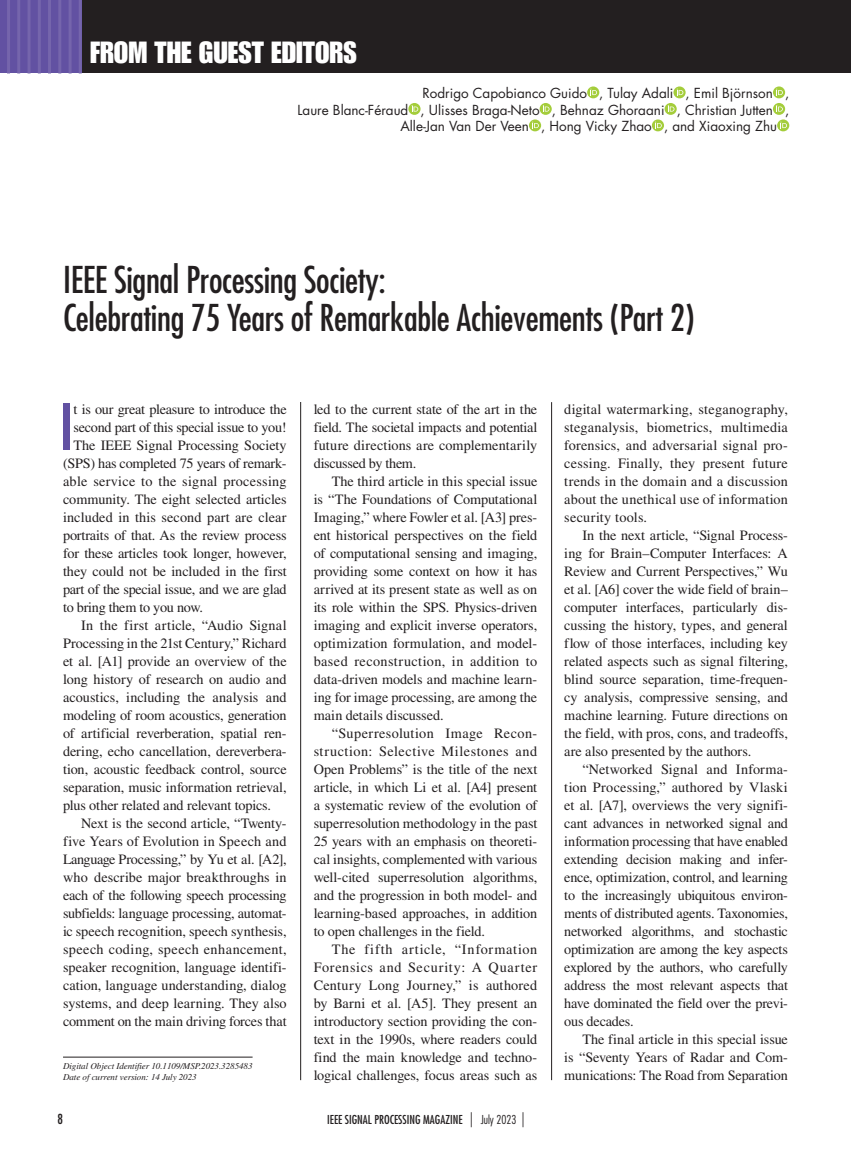
<style>
.page{position:relative;width:851px;height:1161px;background:#fff}
.page>*{position:absolute;margin:0;border:0;box-sizing:border-box;transform-origin:0 0}
._1initialcap{font:64.8px "Helvetica LT Std Ultra Comp";color:#6251a2}
._0articletitle{font:condensed 36px/37.5px "Futura Std";letter-spacing:-.01em;color:#231f20}
.t1{font:30px "Impact LT Std";color:#fff}
._1initialcap-2{font:14.25px/18px "Times LT Std";letter-spacing:-.01em;color:#231f20;text-align:justify}
._1initialcap-3{font:14.25px "Times LT Std";letter-spacing:.02em;color:#231f20}
._0byline{font:13.5px "Futura Std";color:#231f20}
.t2{font:condensed 13.5px "Futura Std";color:#231f20}
.t3{font:condensed 12px "Futura Std";color:#231f20}
.doi{font:italic 9px "Times LT Std";letter-spacing:-.005em;color:#231f20}
.s1{font-weight:300;font-size:15px}
.s2{font-weight:300}
</style>
<div class="page">
<div style="left:69px;top:0;width:781px;height:74px;background:#231f20"></div>
<div style="left:0;top:0;width:81px;height:74px;background:#6251a2"></div>
<hr style="left:38px;top:0;width:3px;height:74px;background:#7565ac">
<hr style="left:28px;top:0;width:3px;height:74px;background:#7565ac">
<hr style="left:17px;top:0;width:3px;height:74px;background:#7565ac">
<hr style="left:7px;top:0;width:3px;height:74px;background:#7565ac">
<hr style="left:0;top:0;width:1px;height:74px;background:#7565ac">
<hr style="left:69px;top:0;width:3px;height:74px;background:#7565ac">
<hr style="left:58px;top:0;width:3px;height:74px;background:#7565ac">
<hr style="left:48px;top:0;width:3px;height:74px;background:#7565ac">
<hr style="left:79px;top:0;width:3px;height:74px;background:#7565ac">
<svg style="left:587px;top:86px;width:12px;height:12px"></svg>
<svg style="left:590px;top:89px;width:7px;height:6px"></svg>
<svg style="left:673px;top:86px;width:12px;height:12px"></svg>
<svg style="left:676px;top:89px;width:7px;height:6px"></svg>
<svg style="left:773px;top:86px;width:12px;height:12px"></svg>
<svg style="left:776px;top:89px;width:6px;height:6px"></svg>
<div style="left:408px;top:103px;width:12px;height:12px;background:#a4cd3b;border-radius:50%"></div>
<svg style="left:411px;top:105px;width:7px;height:7px"></svg>
<svg style="left:539px;top:103px;width:12px;height:12px"></svg>
<svg style="left:543px;top:105px;width:6px;height:7px"></svg>
<svg style="left:664px;top:103px;width:12px;height:12px"></svg>
<svg style="left:667px;top:105px;width:7px;height:7px"></svg>
<svg style="left:773px;top:103px;width:12px;height:12px"></svg>
<svg style="left:776px;top:105px;width:6px;height:7px"></svg>
<svg style="left:529px;top:119px;width:12px;height:12px"></svg>
<svg style="left:532px;top:122px;width:7px;height:6px"></svg>
<svg style="left:652px;top:119px;width:12px;height:12px"></svg>
<svg style="left:655px;top:122px;width:6px;height:6px"></svg>
<svg style="left:777px;top:119px;width:12px;height:12px"></svg>
<svg style="left:780px;top:122px;width:7px;height:6px"></svg>
<hr style="left:551px;top:402px;width:1px;height:678px;background:#231f20">
<hr style="left:300px;top:402px;width:1px;height:678px;background:#231f20">
<hr style="left:63px;top:1057px;width:189px;height:1px;background:#231f20">
<h3 class="t1" style="left:90px;top:35px;width:268px">FROM THE GUEST EDITORS</h3>
<p class="_0byline" style="left:422px;top:85px;width:368px">Rodrigo Capobianco Guido , Tulay Adali , Emil Björnson ,</p>
<p class="_0byline" style="left:297px;top:101px;width:493px">Laure Blanc-Féraud , Ulisses Braga-Neto , Behnaz Ghoraani , Christian Jutten ,</p>
<p class="_0byline" style="left:400px;top:118px;width:378px">Alle-Jan Van Der Veen , Hong Vicky Zhao , and Xiaoxing Zhu</p>
<p class="_0articletitle" style="left:63px;top:261px;width:633px">IEEE Signal Processing Society:<br>Celebrating 75 Years of Remarkable Achievements (Part 2)</p>
<p class="_1initialcap" style="left:61px;top:390px;width:12px">I</p>
<p class="_1initialcap-2" style="left:73px;top:400px;width:215px">t is our great pleasure to introduce the</p>
<p class="_1initialcap-2" style="left:73px;top:418px;width:215px">second part of this special issue to you!</p>
<p class="_1initialcap-2" style="left:73px;top:436px;width:214px">The IEEE Signal Processing Society</p>
<p class="_1initialcap-2" style="left:63px;top:454px;width:225px">(SPS) has completed 75 years of remark-</p>
<p class="_1initialcap-3" style="left:63px;top:473px;width:225px">able service to the signal processing</p>
<p class="_1initialcap-2" style="left:63px;top:490px;width:225px">community. The eight selected articles</p>
<p class="_1initialcap-2" style="left:63px;top:508px;width:225px">included in this second part are clear</p>
<p class="_1initialcap-2" style="left:63px;top:526px;width:225px">portraits of that. As the review process</p>
<p class="_1initialcap-2" style="left:63px;top:544px;width:225px">for these articles took longer, however,</p>
<p class="_1initialcap-2" style="left:63px;top:562px;width:225px">they could not be included in the first</p>
<p class="_1initialcap-2" style="left:63px;top:580px;width:225px">part of the special issue, and we are glad</p>
<p class="_1initialcap-2" style="left:63px;top:598px;width:141px">to bring them to you now.</p>
<p class="_1initialcap-2" style="left:63px;top:616px;width:225px;text-indent:18px">In the first article, “Audio Signal Processing in the 21st Century,” Richard et al. [A1] provide an overview of the long history of research on audio and acoustics, including the analysis and modeling of room acoustics, generation of artificial reverberation, spatial ren&shy;dering, echo cancellation, dereverbera&shy;tion, acoustic feedback control, source separation, music information retrieval, plus other related and relevant topics.</p>
<p class="_1initialcap-2" style="left:63px;top:814px;width:225px;text-indent:18px">Next is the second article, “Twenty&shy;five Years of Evolution in Speech and Language Processing,” by Yu et al. [A2], who describe major breakthroughs in each of the following speech processing subfields: language processing, automat&shy;ic speech recognition, speech synthesis, speech coding, speech enhancement, speaker recognition, language identifi&shy;cation, language understanding, dialog systems, and deep learning. They also comment on the main driving forces that</p>
<p class="doi" style="left:63px;top:1062px;width:191px">Digital Object Identifier 10.1109/MSP.2023.3285483</p>
<p class="doi" style="left:63px;top:1072px;width:135px">Date of current version: 14 July 2023</p>
<p class="_1initialcap-2" style="left:314px;top:400px;width:225px">led to the current state of the art in the field. The societal impacts and potential future directions are complementarily discussed by them.</p>
<p class="_1initialcap-2" style="left:314px;top:472px;width:225px;text-indent:18px">The third article in this special issue is “The Foundations of Computational Imaging,” where Fowler et al. [A3] pres&shy;ent historical perspectives on the field of computational sensing and imaging, providing some context on how it has arrived at its present state as well as on its role within the SPS. Physics-driven imaging and explicit inverse operators, optimization formulation, and model&shy;based reconstruction, in addition to data-driven models and machine learn&shy;ing for image processing, are among the main details discussed.</p>
<p class="_1initialcap-2" style="left:314px;top:724px;width:225px;text-indent:18px">“Superresolution Image Recon&shy;struction: Selective Milestones and Open Problems” is the title of the next article, in which Li et al. [A4] present a systematic review of the evolution of superresolution methodology in the past 25 years with an emphasis on theoreti&shy;cal insights, complemented with various well-cited superresolution algorithms, and the progression in both model- and learning-based approaches, in addition to open challenges in the field.</p>
<p class="_1initialcap-2" style="left:314px;top:940px;width:225px;text-indent:18px">The fifth article, “Information Forensics and Security: A Quarter Century Long Journey,” is authored by Barni et al. [A5]. They present an introductory section providing the con&shy;text in the 1990s, where readers could find the main knowledge and techno&shy;logical challenges, focus areas such as</p>
<p class="t2" style="left:57px;top:1111px;width:7px">8</p>
<p class="t3" style="left:327px;top:1112px;width:199px">IEEE SIGNAL PROCESSING MAGAZINE <span class="s1">|</span> <span class="s2">July 2023</span> <span class="s1">|</span></p>
<p class="_1initialcap-2" style="left:564px;top:400px;width:225px">digital watermarking, steganography, steganalysis, biometrics, multimedia forensics, and adversarial signal pro&shy;cessing. Finally, they present future trends in the domain and a discussion about the unethical use of information security tools.</p>
<p class="_1initialcap-2" style="left:564px;top:526px;width:225px;text-indent:18px">In the next article, “Signal Process&shy;ing for Brain–Computer Interfaces: A Review and Current Perspectives,” Wu et al. [A6] cover the wide field of brain– computer interfaces, particularly dis&shy;cussing the history, types, and general flow of those interfaces, including key related aspects such as signal filtering, blind source separation, time-frequen&shy;cy analysis, compressive sensing, and machine learning. Future directions on the field, with pros, cons, and tradeoffs, are also presented by the authors.</p>
<p class="_1initialcap-2" style="left:564px;top:760px;width:225px;text-indent:18px">“Networked Signal and Informa&shy;tion Processing,” authored by Vlaski et al. [A7], overviews the very signifi&shy;cant advances in networked signal and information processing that have enabled extending decision making and infer&shy;ence, optimization, control, and learning to the increasingly ubiquitous environ&shy;ments of distributed agents. Taxonomies, networked algorithms, and stochastic optimization are among the key aspects explored by the authors, who carefully address the most relevant aspects that have dominated the field over the previ&shy;ous decades.</p>
<p class="_1initialcap-2" style="left:564px;top:1030px;width:225px;text-indent:18px">The final article in this special issue is “Seventy Years of Radar and Com&shy;munications: The Road from Separation</p>
</div>
